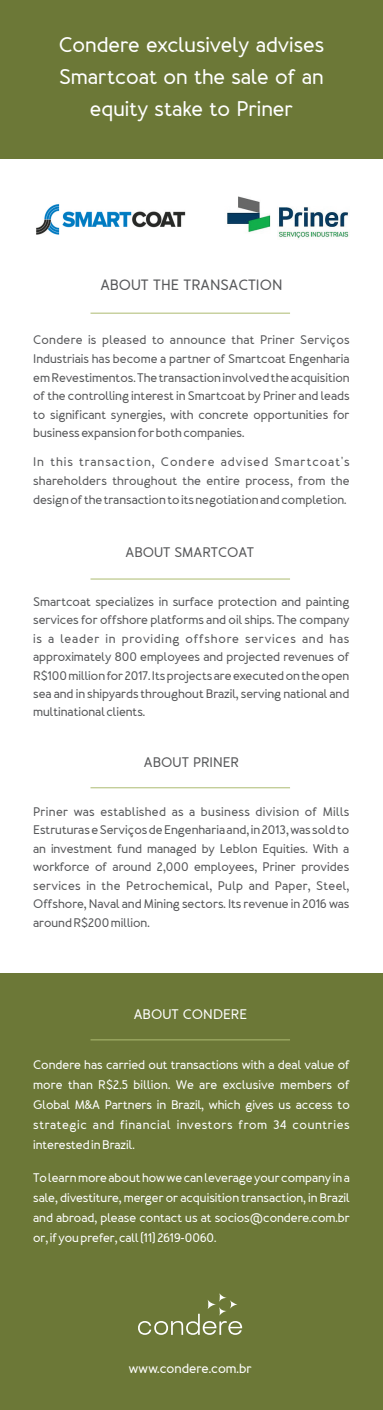
<style>
.page{position:relative;width:383px;height:1410px;background:#fff}
.page>*{position:absolute;margin:0;border:0;box-sizing:border-box;transform-origin:0 0}
.t1{font:700 21.25px/31.9px "Merlo Round";color:#fff;text-align:center}
.t2{font:700 15px "Merlo Round";color:#57585a}
.t3{font:700 13.88px "Merlo Round";color:#57585a}
.t4{font:700 13.88px "Merlo Round";color:#fff}
.t5{font:700 13.25px "Merlo Round";color:#fff}
.t6{font:700 12.5px/18.5px "Merlo Round";color:#57585a;text-align:justify}
.t7{font:700 12.5px/19.9px "Merlo Round";color:#fff;text-align:justify}
</style>
<div class="page">
<div style="left:0;top:973px;width:383px;height:437px;background:#6c7837"></div>
<div style="left:0;top:0;width:383px;height:159px;background:#6c7837"></div>
<hr style="left:90px;top:579px;width:200px;height:1px;background:#adbb71">
<svg style="left:138px;top:1293px;width:104px;height:42px"></svg>
<img style="left:227px;top:196px;width:122px;height:43px">
<hr style="left:90px;top:787px;width:200px;height:1px;background:#adbb71">
<hr style="left:90px;top:1040px;width:200px;height:1px;background:#adbb71">
<img style="left:36px;top:204px;width:150px;height:31px">
<hr style="left:90px;top:313px;width:200px;height:1px;background:#adbb71">
<h1 class="t1" style="left:59px;top:32px;width:267px">Condere exclusively advises<br>Smartcoat on the sale of an equity stake to Priner</h1>
<p class="t2" style="left:100px;top:280px;width:184px">ABOUT THE TRANSACTION</p>
<p class="t6" style="left:33px;top:333px;width:318px">Condere is pleased to announce that Priner Serviços Industriais has become a partner of Smartcoat Engenharia em Revestimentos. The transaction involved the acquisition of the controlling interest in Smartcoat by Priner and leads to significant synergies, with concrete opportunities for business expansion for both companies.</p>
<p class="t6" style="left:33px;top:455px;width:318px">In this transaction, Condere advised Smartcoat's shareholders throughout the entire process, from the design of the transaction to its negotiation and completion.</p>
<p class="t3" style="left:125px;top:547px;width:130px">ABOUT SMARTCOAT</p>
<p class="t6" style="left:33px;top:594px;width:317px">Smartcoat specializes in surface protection and painting services for offshore platforms and oil ships. The company is a leader in providing offshore services and has approximately 800 employees and projected revenues of R$100 million for 2017. Its projects are executed on the open sea and in shipyards throughout Brazil, serving national and multinational clients.</p>
<p class="t3" style="left:144px;top:757px;width:96px">ABOUT PRINER</p>
<p class="t6" style="left:33px;top:804px;width:317px">Priner was established as a business division of Mills Estruturas e Serviços de Engenharia and, in 2013, was sold to an investment fund managed by Leblon Equities. With a workforce of around 2,000 employees, Priner provides services in the Petrochemical, Pulp and Paper, Steel, Offshore, Naval and Mining sectors. Its revenue in 2016 was around R$200 million.</p>
<p class="t4" style="left:134px;top:1009px;width:115px">ABOUT CONDERE</p>
<p class="t7" style="left:33px;top:1057px;width:318px">Condere has carried out transactions with a deal value of more than R$2.5 billion. We are exclusive members of Global M&amp;A Partners in Brazil, which gives us access to strategic and financial investors from 34 countries interested in Brazil.</p>
<p class="t7" style="left:33px;top:1170px;width:318px">To learn more about how we can leverage your company in a sale, divestiture, merger or acquisition transaction, in Brazil and abroad, please contact us at socios@condere.com.br or, if you prefer, call (11) 2619-0060.</p>
<p class="t5" style="left:129px;top:1364px;width:124px">www.condere.com.br</p>
</div>
